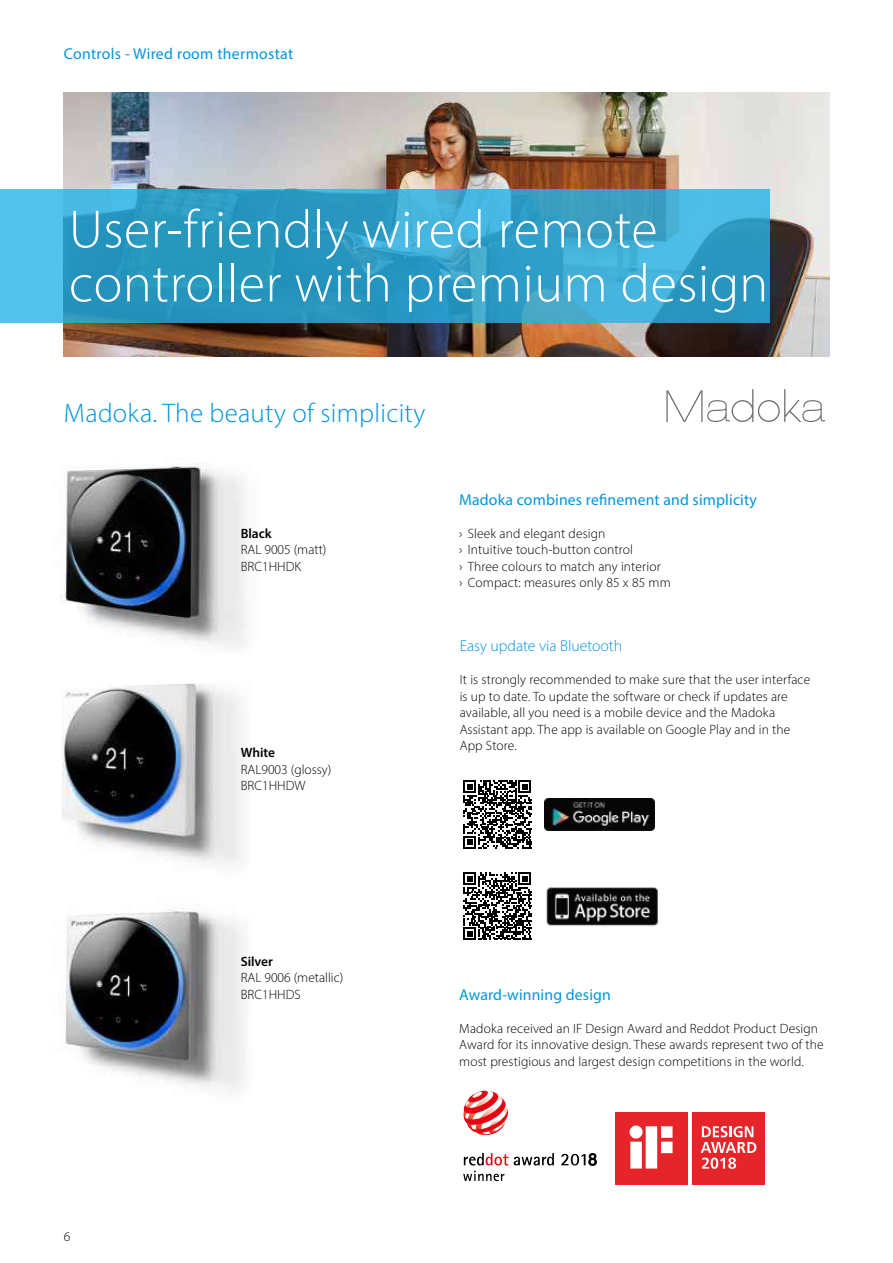
<style>
.page{position:relative;width:893px;height:1263px;background:#fff}
.page>*{position:absolute;margin:0;border:0;box-sizing:border-box;transform-origin:0 0}
.t1{font:300 54px/54px "Myriad Pro";letter-spacing:.01em;color:#fff}
.t2{font:300 27px "Myriad Pro";letter-spacing:.01em;color:#0095db}
.t3{font:15.75px "Myriad Pro";letter-spacing:.01em;color:#0095db}
.t4{font:300 15.75px "Myriad Pro";color:#0095db}
.t5{font:300 13.5px/16.5px "Myriad Pro";letter-spacing:.01em;color:#000}
.t6{font:600 13.5px "Myriad Pro";color:#000}
</style>
<div class="page">
<img style="left:64px;top:92px;width:765px;height:264px">
<img style="left:62px;top:683px;width:180px;height:180px">
<img style="left:61px;top:907px;width:184px;height:183px">
<img style="left:61px;top:465px;width:185px;height:182px">
<svg style="left:615px;top:1112px;width:149px;height:72px"></svg>
<svg style="left:464px;top:1153px;width:44px;height:12px"></svg>
<svg style="left:514px;top:1153px;width:40px;height:12px"></svg>
<svg style="left:463px;top:1091px;width:45px;height:44px"></svg>
<svg style="left:463px;top:1171px;width:41px;height:10px"></svg>
<svg style="left:561px;top:1153px;width:36px;height:12px"></svg>
<svg style="left:666px;top:389px;width:159px;height:33px"></svg>
<svg style="left:0;top:189px;width:770px;height:134px;background:#34a2ca"></svg>
<img style="left:545px;top:798px;width:109px;height:33px">
<svg style="left:463px;top:780px;width:68px;height:68px"></svg>
<img style="left:546px;top:887px;width:112px;height:39px">
<svg style="left:463px;top:872px;width:68px;height:68px"></svg>
<p class="t3" style="left:64px;top:44px;width:231px">Controls - Wired room thermostat</p>
<h1 class="t1" style="left:69px;top:202px;width:701px">User-friendly wired remote controller with premium design</h1>
<h2 class="t2" style="left:64px;top:397px;width:363px">Madoka. The beauty of simplicity</h2>
<p class="t6" style="left:241px;top:524px;width:33px">Black</p>
<p class="t5" style="left:241px;top:541px;width:87px">RAL 9005 (matt)<br>BRC1HHDK</p>
<p class="t6" style="left:241px;top:744px;width:36px">White</p>
<p class="t5" style="left:241px;top:761px;width:92px">RAL9003 (glossy)<br>BRC1HHDW</p>
<p class="t3" style="left:459px;top:490px;width:299px">Madoka combines refinement and simplicity</p>
<p class="t5" style="left:459px;top:525px;width:213px">› Sleek and elegant design<br>› Intuitive touch-button control<br>› Three colours to match any interior<br>› Compact: measures only 85 x 85 mm</p>
<p class="t4" style="left:460px;top:637px;width:164px">Easy update via Bluetooth</p>
<p class="t5" style="left:460px;top:671px;width:352px">It is strongly recommended to make sure that the user interface is up to date. To update the software or check if updates are available, all you need is a mobile device and the Madoka Assistant app. The app is available on Google Play and in the App Store.</p>
<p class="t5" style="left:64px;top:1228px;width:8px">6</p>
<p class="t6" style="left:241px;top:952px;width:34px">Silver</p>
<p class="t5" style="left:241px;top:969px;width:104px">RAL 9006 (metallic)<br>BRC1HHDS</p>
<p class="t3" style="left:459px;top:985px;width:153px">Award-winning design</p>
<p class="t5" style="left:459px;top:1020px;width:366px">Madoka received an IF Design Award and Reddot Product Design<br>Award for its innovative design. These awards represent two of the most prestigious and largest design competitions in the world.</p>
</div>
